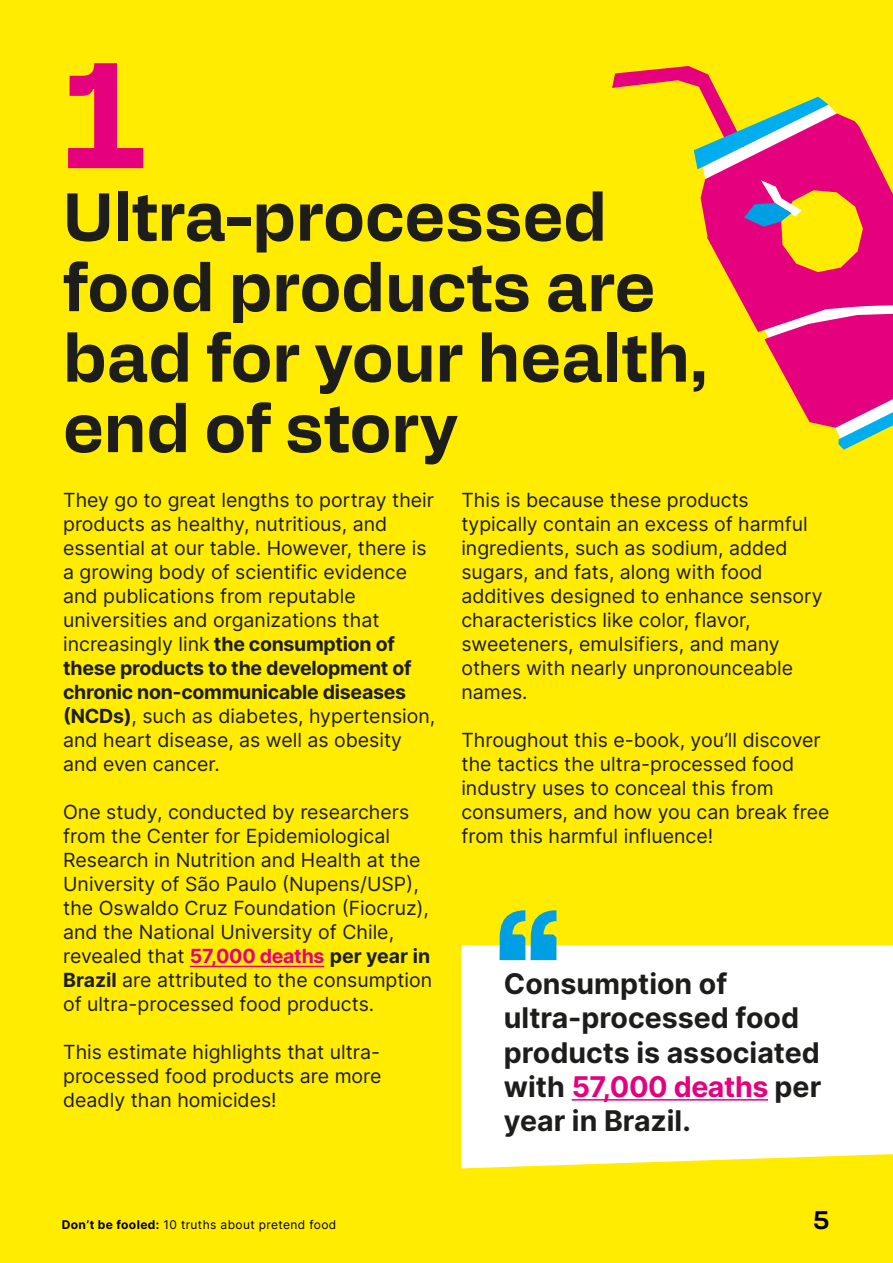
<style>
.page{position:relative;width:893px;height:1263px;background:#ffec00}
.page>*{position:absolute;margin:0;border:0;box-sizing:border-box;transform-origin:0 0}
.t1{font:700 150px "Alfabet";color:#e5007e}
.t2{font:700 67.5px/70.5px "Alfabet";color:#1d1d1b}
.t3{font:700 28.5px/34.2px "Inter";color:#1d1d1b}
.t4{font:600 25.5px "Alfabet";color:#000}
.t5{font:19.5px/24px "Inter";color:#1d1d1b}
.t6{font:12px "Inter";letter-spacing:.03em;color:#000}
.s1{font-weight:700}
.s2{font-weight:700;color:#e5007e}
.s3{color:#e5007e}
</style>
<div class="page">
<div style="left:461px;top:945px;width:432px;height:223px;background:#fff"></div>
<hr style="left:190px;top:966px;width:134px;height:1px;background:#e5007e">
<hr style="left:572px;top:1099px;width:196px;height:1px;background:#e5007e">
<svg style="left:500px;top:910px;width:25px;height:50px"></svg>
<svg style="left:531px;top:910px;width:25px;height:50px"></svg>
<svg style="left:612px;top:66px;width:281px;height:384px"></svg>
<h1 class="t1" style="left:54px;top:5px;width:97px">1</h1>
<h2 class="t2" style="left:63px;top:177px;width:646px">Ultra-processed food products are bad for your health, end of story</h2>
<p class="t5" style="left:63px;top:488px;width:374px">They go to great lengths to portray their products as healthy, nutritious, and essential at our table. However, there is a growing body of scientific evidence and publications from reputable universities and organizations that increasingly link <span class="s1">the consumption of these products to the development of chronic non-communicable diseases (NCDs)</span>, such as diabetes, hypertension, and heart disease, as well as obesity and even cancer.</p>
<p class="t5" style="left:63px;top:800px;width:371px">One study, conducted by researchers from the Center for Epidemiological Research in Nutrition and Health at the University of São Paulo (Nupens/USP), the Oswaldo Cruz Foundation (Fiocruz), and the National University of Chile, revealed that <span class="s2">57,000 deaths</span> <span class="s1">per year in Brazil</span> are attributed to the consumption of ultra-processed food products.</p>
<p class="t5" style="left:63px;top:1040px;width:320px;text-align:justify">This estimate highlights that ultra&shy;processed food products are more deadly than homicides!</p>
<p class="t5" style="left:461px;top:488px;width:363px">This is because these products typically contain an excess of harmful ingredients, such as sodium, added sugars, and fats, along with food additives designed to enhance sensory characteristics like color, flavor, sweeteners, emulsifiers, and many others with nearly unpronounceable names.</p>
<p class="t5" style="left:461px;top:728px;width:370px">Throughout this e-book, you’ll discover the tactics the ultra-processed food industry uses to conceal this from consumers, and how you can break free from this harmful influence!</p>
<h3 class="t3" style="left:504px;top:966px;width:319px">Consumption of ultra-processed food products is associated with <span class="s3">57,000 deaths</span> per year in Brazil.</h3>
<p class="t6" style="left:62px;top:1216px;width:276px"><span class="s1">Don’t be fooled:</span> 10 truths about pretend food</p>
<h3 class="t4" style="left:813px;top:1201px;width:18px">5</h3>
</div>
